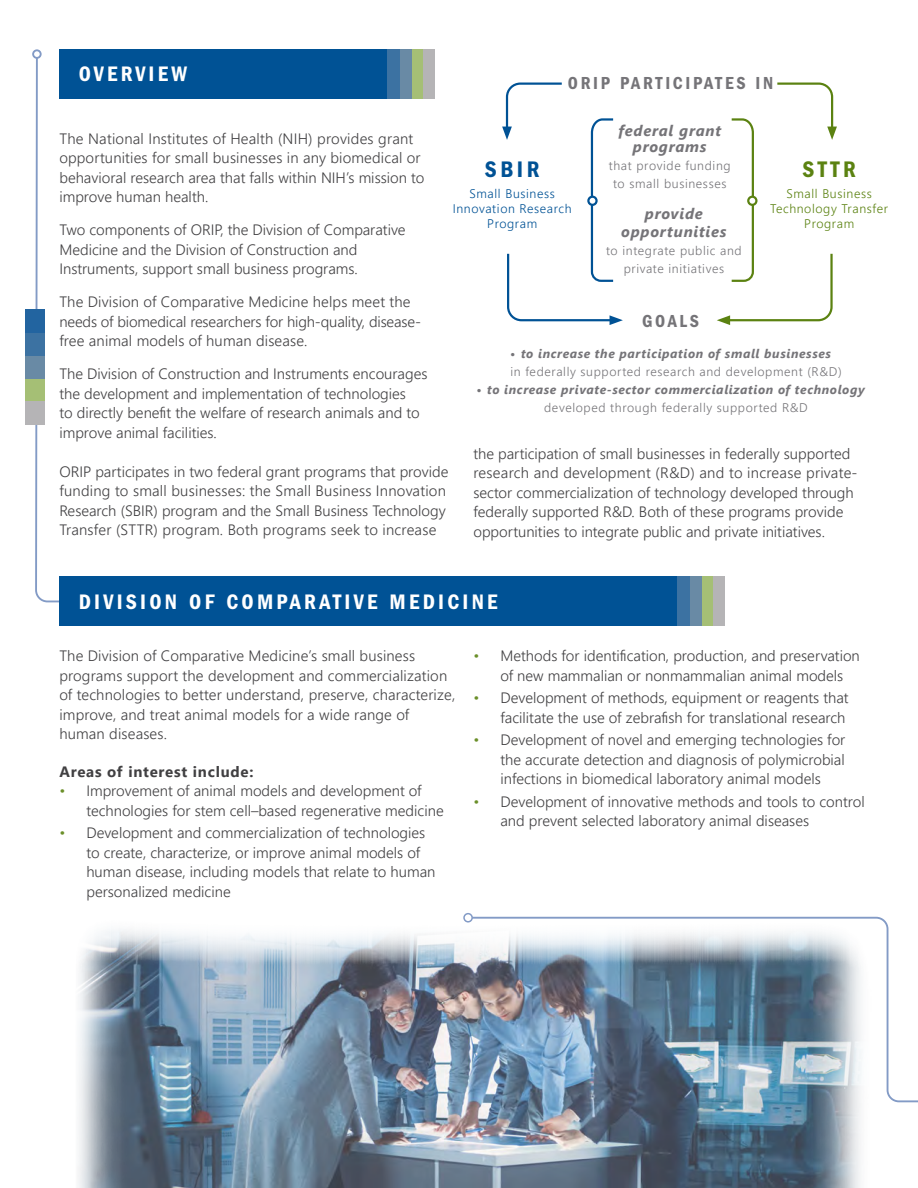
<style>
.page{position:relative;width:918px;height:1188px;background:#fff}
.page>*{position:absolute;margin:0;border:0;box-sizing:border-box;transform-origin:0 0}
.t1{font:23.25px "ITC Franklin Gothic Std Dm Cd";color:#005295}
.t2{font:23.25px "ITC Franklin Gothic Std Dm Cd";color:#5b8211}
.t3{font:21.75px "ITC Franklin Gothic Std Dm Cd";letter-spacing:.15em;color:#fff}
.t4{font:18px "ITC Franklin Gothic Std Dm Cd";letter-spacing:.15em;color:#757478}
.t5{font:italic 700 15.3px/16.6px "Segoe UI";letter-spacing:.05em;color:#757478;text-align:center}
.t6{font:300 15px/19.5px "Segoe UI";color:#414042}
.t7{font:700 15px "Segoe UI";letter-spacing:.05em;color:#414042}
.t8{font:300 12.45px/18px "Segoe UI";letter-spacing:.05em;color:#757478;text-align:center}
.t9{font:italic 700 12.45px "Segoe UI";letter-spacing:.05em;color:#757478}
.t10{font:300 12.45px/15px "Segoe UI";letter-spacing:.05em;color:#005295;text-align:center}
.t11{font:300 12.45px/15px "Segoe UI";letter-spacing:.05em;color:#5b8211;text-align:center}
.s1{color:#6b8f29}
</style>
<div class="page">
<img style="left:78px;top:913px;width:783px;height:275px">
<svg style="left:470px;top:576px;width:448px;height:527px"></svg>
<div style="left:464px;top:914px;width:8px;height:8px;background:#fff;border-radius:50%"></div>
<div style="left:463px;top:913px;width:10px;height:10px;border:2px solid #839bc6;border-radius:50%"></div>
<svg style="left:34px;top:58px;width:28px;height:545px"></svg>
<div style="left:32px;top:49px;width:10px;height:10px;border:2px solid #839bc6;border-radius:50%"></div>
<div style="left:665px;top:577px;width:48px;height:49px;background:#a5bf75"></div>
<svg style="left:689px;top:577px;width:12px;height:49px"></svg>
<div style="left:665px;top:577px;width:24px;height:49px;background:#3c72a2"></div>
<div style="left:713px;top:577px;width:11px;height:49px;background:#b5b4b6"></div>
<div style="left:59px;top:577px;width:618px;height:49px;background:#005295"></div>
<div style="left:375px;top:50px;width:48px;height:49px;background:#a5bf75"></div>
<svg style="left:399px;top:50px;width:12px;height:49px"></svg>
<div style="left:375px;top:50px;width:24px;height:49px;background:#3c72a2"></div>
<div style="left:423px;top:50px;width:11px;height:49px;background:#b5b4b6"></div>
<div style="left:59px;top:50px;width:328px;height:49px;background:#005295"></div>
<div style="left:25px;top:310px;width:20px;height:92px;background:#a5bf75"></div>
<div style="left:25px;top:310px;width:20px;height:69px;background:#698aa5"></div>
<div style="left:25px;top:310px;width:20px;height:46px;background:#3c72a2"></div>
<div style="left:25px;top:402px;width:20px;height:23px;background:#b5b4b6"></div>
<div style="left:25px;top:310px;width:20px;height:23px;background:#1e62a0"></div>
<svg style="left:502px;top:82px;width:121px;height:243px"></svg>
<div style="left:588px;top:197px;width:9px;height:8px;background:#fff;border-radius:50%"></div>
<div style="left:587px;top:196px;width:11px;height:10px;border:2px solid #005295;border-radius:50%"></div>
<svg style="left:717px;top:82px;width:120px;height:243px"></svg>
<svg style="left:748px;top:197px;width:8px;height:8px"></svg>
<div style="left:747px;top:196px;width:11px;height:10px;border:2px solid #5b8211;border-radius:50%"></div>
<h2 class="t3" style="left:79px;top:62px;width:110px">OVERVIEW</h2>
<p class="t4" style="left:568px;top:73px;width:207px">ORIP PARTICIPATES IN</p>
<p class="t5" style="left:618px;top:120px;width:104px">federal grant programs</p>
<p class="t8" style="left:609px;top:156px;width:123px">that provide funding to small businesses</p>
<p class="t6" style="left:59px;top:127px;width:367px">The National Institutes of Health (NIH) provides grant opportunities for small businesses in any biomedical or behavioral research area that falls within NIH’s mission to improve human health.</p>
<p class="t6" style="left:59px;top:219px;width:348px">Two components of ORIP, the Division of Comparative<br>Medicine and the Division of Construction and<br>Instruments, support small business programs.</p>
<p class="t6" style="left:59px;top:291px;width:363px">The Division of Comparative Medicine helps meet the needs of biomedical researchers for high-quality, disease&shy;free animal models of human disease.</p>
<p class="t6" style="left:59px;top:363px;width:370px">The Division of Construction and Instruments encourages the development and implementation of technologies<br>to directly benefit the welfare of research animals and to improve animal facilities.</p>
<p class="t6" style="left:59px;top:460px;width:391px">ORIP participates in two federal grant programs that provide funding to small businesses: the Small Business Innovation Research (SBIR) program and the Small Business Technology Transfer (STTR) program. Both programs seek to increase</p>
<h1 class="t1" style="left:485px;top:156px;width:56px">SBIR</h1>
<p class="t10" style="left:453px;top:185px;width:120px">Small Business<br>Innovation Research<br>Program</p>
<h1 class="t2" style="left:802px;top:156px;width:55px">STTR</h1>
<p class="t11" style="left:770px;top:185px;width:119px">Small Business<br>Technology Transfer<br>Program</p>
<p class="t5" style="left:621px;top:202px;width:107px;line-height:18px">provide opportunities</p>
<p class="t8" style="left:606px;top:240px;width:137px">to integrate public and private initiatives</p>
<p class="t4" style="left:642px;top:310px;width:59px">GOALS</p>
<p class="t9" style="left:510px;top:342px;width:322px">• to increase the participation of small businesses</p>
<p class="t8" style="left:510px;top:362px;width:333px">in federally supported research and development (R&amp;D)</p>
<p class="t9" style="left:476px;top:378px;width:390px">• to increase private-sector commercialization of technology</p>
<p class="t8" style="left:544px;top:398px;width:265px">developed through federally supported R&amp;D</p>
<p class="t6" style="left:473px;top:442px;width:386px">the participation of small businesses in federally supported research and development (R&amp;D) and to increase private&shy;sector commercialization of technology developed through federally supported R&amp;D. Both of these programs provide opportunities to integrate public and private initiatives.</p>
<h2 class="t3" style="left:79px;top:589px;width:420px">DIVISION OF COMPARATIVE MEDICINE</h2>
<p class="t6" style="left:59px;top:645px;width:397px">The Division of Comparative Medicine’s small business programs support the development and commercialization of technologies to better understand, preserve, characterize, improve, and treat animal models for a wide range of human diseases.</p>
<p class="t7" style="left:59px;top:757px;width:196px">Areas of interest include:</p>
<p class="t6" style="left:86px;top:780px;width:359px;text-indent:-27px"><span class="s1">•</span> Improvement of animal models and development of technologies for stem cell–based regenerative medicine</p>
<p class="t6" style="left:86px;top:822px;width:351px;text-indent:-27px"><span class="s1">•</span> Development and commercialization of technologies to create, characterize, or improve animal models of human disease, including models that relate to human personalized medicine</p>
<p class="t6" style="left:500px;top:645px;width:361px;text-indent:-27px"><span class="s1">•</span> Methods for identification, production, and preservation of new mammalian or nonmammalian animal models</p>
<p class="t6" style="left:473px;top:687px;width:377px;text-align:right"><span class="s1">•</span> Development of methods, equipment or reagents that facilitate the use of zebrafish for translational research</p>
<p class="t6" style="left:500px;top:729px;width:346px;text-align:justify;text-indent:-27px"><span class="s1">•</span> Development of novel and emerging technologies for the accurate detection and diagnosis of polymicrobial infections in biomedical laboratory animal models</p>
<p class="t6" style="left:500px;top:790px;width:366px;text-indent:-27px"><span class="s1">•</span> Development of innovative methods and tools to control and prevent selected laboratory animal diseases</p>
</div>
